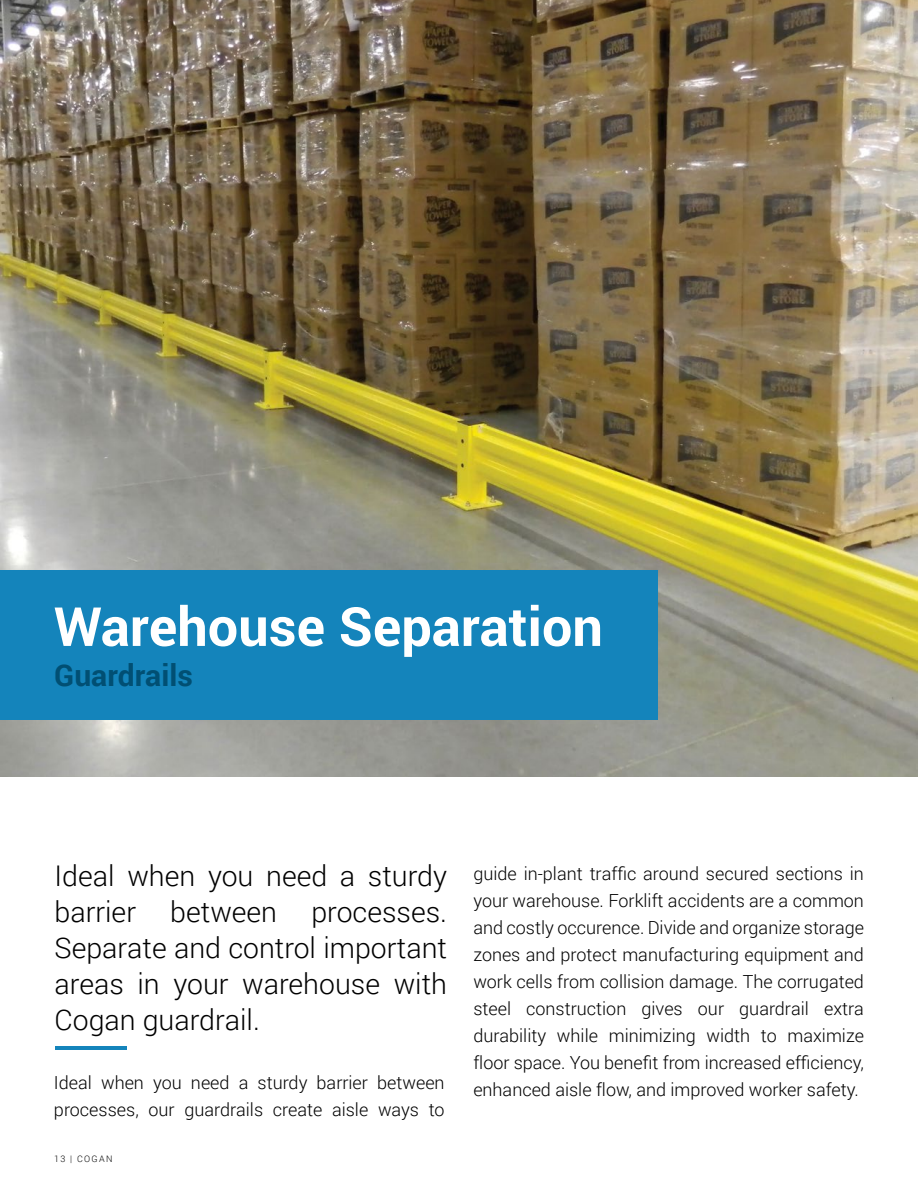
<style>
.page{position:relative;width:918px;height:1188px;background:#fff}
.page>*{position:absolute;margin:0;border:0;box-sizing:border-box;transform-origin:0 0}
.t1{font:700 54px "Roboto";color:#fff}
.t2{font:700 30px "Roboto";color:#014f73}
.t3{font:300 28.5px/36px "Roboto";color:#000;text-align:justify}
.t4{font:300 18px/27px "Roboto";color:#000;text-align:justify}
.t5{font:300 9px "Roboto";letter-spacing:.15em;color:#000}
</style>
<div class="page">
<img style="left:0;top:0;width:918px;height:777px">
<div style="left:0;top:570px;width:658px;height:150px;background:#1484bb"></div>
<hr style="left:56px;top:1047px;width:71px;height:3px;background:#1484bb">
<h1 class="t1" style="left:54px;top:589px;width:550px">Warehouse Separation</h1>
<h2 class="t2" style="left:54px;top:654px;width:140px">Guardrails</h2>
<h3 class="t3" style="left:55px;top:857px;width:394px">Ideal when you need a sturdy barrier between processes.<br>Separate and control important areas in your warehouse with Cogan guardrail.</h3>
<p class="t4" style="left:54px;top:1069px;width:392px">Ideal when you need a sturdy barrier between processes, our guardrails create aisle ways to</p>
<p class="t5" style="left:54px;top:1153px;width:60px">13 | COGAN</p>
<p class="t4" style="left:473px;top:859px;width:392px">guide in-plant traffic around secured sections in your warehouse. Forklift accidents are a common and costly occurence. Divide and organize storage zones and protect manufacturing equipment and work cells from collision damage. The corrugated steel construction gives our guardrail extra durability while minimizing width to maximize floor space. You benefit from increased efficiency, enhanced aisle flow, and improved worker safety.</p>
</div>
